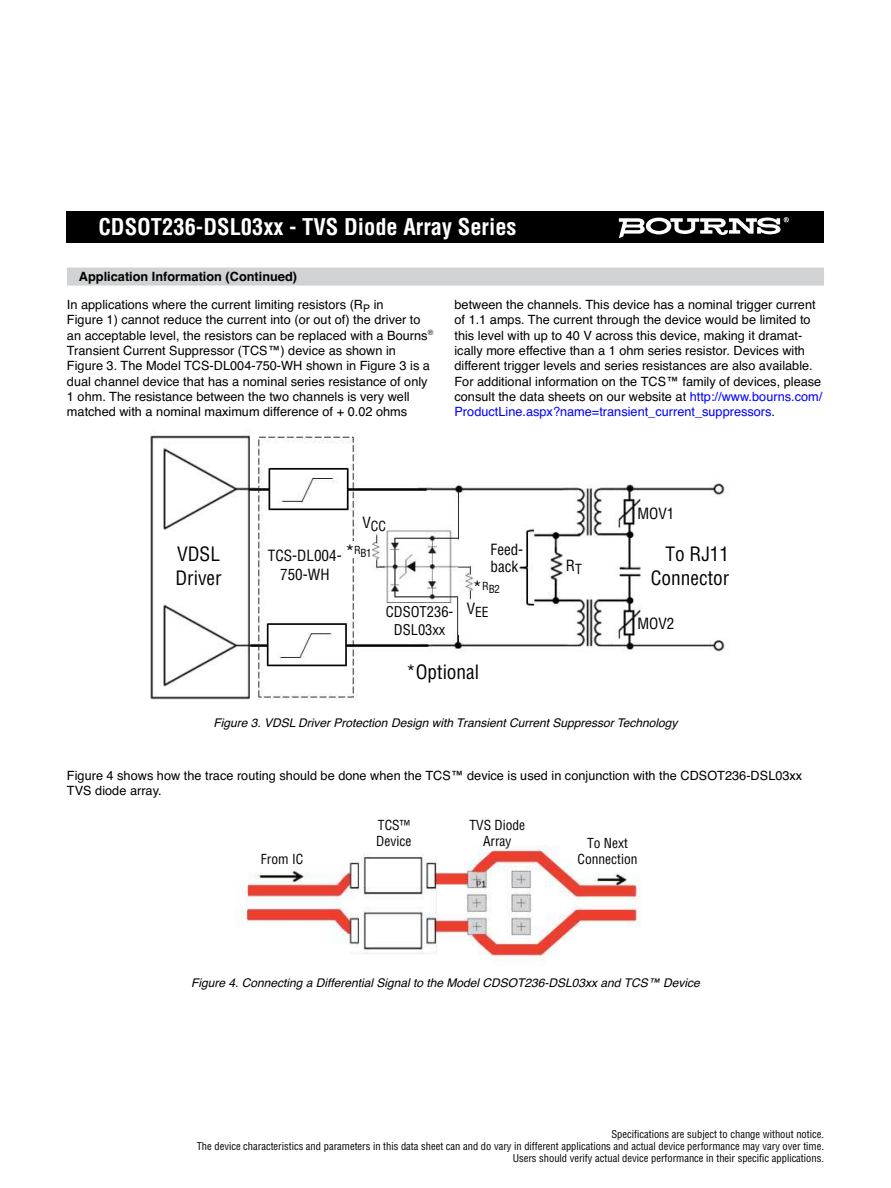
<style>
.page{position:relative;width:891px;height:1188px;background:#fff}
.page>*{position:absolute;margin:0;border:0;box-sizing:border-box;transform-origin:0 0}
.t1{font:700 condensed 22.5px "Helvetica";color:#fff}
.t2{font:condensed 19.35px/23.2px "Helvetica";color:#010202}
.t3{font:condensed 15.15px/18.1px "Helvetica";color:#010202;text-align:center}
.t4{font:condensed 14.55px/17.4px "Helvetica";color:#010202;text-align:center}
.t5{font:condensed 13.65px "Helvetica";color:#010202}
.t6{font:condensed 13.5px/16.2px "Helvetica";color:#010202;text-align:center}
.t7{font:12.75px/15.3px "Helvetica";color:#000}
.t8{font:700 12.75px "Helvetica";color:#000}
.t9{font:italic 12px "Helvetica";color:#000}
.t10{font:condensed 10.8px "Helvetica";letter-spacing:-.02em;color:#010202}
.t11{font:condensed 10.5px/12px "Helvetica";color:#000;text-align:right}
.s1{color:#00f}
.s2{font-size:19.35px}
</style>
<div class="page">
<img style="left:150px;top:432px;width:576px;height:268px">
<div style="left:348px;top:541px;width:9px;height:17px;background:#fff"></div>
<div style="left:67px;top:211px;width:757px;height:32px;background:#000"></div>
<svg style="left:619px;top:217px;width:170px;height:21px"></svg>
<div style="left:67px;top:268px;width:757px;height:18px;background:#d1d2d3"></div>
<img style="left:239px;top:845px;width:402px;height:116px">
<h1 class="t1" style="left:98px;top:218px;width:420px">CDSOT236-DSL03xx - TVS Diode Array Series</h1>
<p class="t8" style="left:79px;top:272px;width:220px">Application Information (Continued)</p>
<p class="t7" style="left:67px;top:298px;width:368px">In applications where the current limiting resistors (R<sub>P</sub> in<br>Figure 1) cannot reduce the current into (or out of) the driver to an acceptable level, the resistors can be replaced with a Bourns<sup>® </sup>Transient Current Suppressor (TCS™) device as shown in Figure 3. The Model TCS-DL004-750-WH shown in Figure 3 is a dual channel device that has a nominal series resistance of only 1 ohm. The resistance between the two channels is very well matched with a nominal maximum difference of + 0.02 ohms</p>
<p class="t7" style="left:454px;top:298px;width:369px">between the channels. This device has a nominal trigger current of 1.1 amps. The current through the device would be limited to this level with up to 40 V across this device, making it dramat&shy;ically more effective than a 1 ohm series resistor. Devices with different trigger levels and series resistances are also available.<br>For additional information on the TCS™ family of devices, please consult the data sheets on our website at <span class="s1">http://www.bourns.com/ ProductLine.aspx?name=transient_current_suppressors</span>.</p>
<p class="t5" style="left:362px;top:520px;width:25px"><sup>V</sup>CC</p>
<p class="t3" style="left:637px;top:506px;width:38px">MOV1</p>
<p class="t3" style="left:491px;top:542px;width:34px;line-height:17px;text-align:left">Feed&shy;back</p>
<p class="t10" style="left:345px;top:549px;width:28px"><span class="s2">*</span>RB1</p>
<h2 class="t2" style="left:175px;top:544px;width:48px">VDSL<br>Driver</h2>
<h2 class="t2" style="left:651px;top:544px;width:80px;text-align:right">To RJ11<br>Connector</h2>
<p class="t3" style="left:268px;top:548px;width:75px">TCS-DL004-<br>750-WH</p>
<p class="t3" style="left:566px;top:557px;width:18px">R<sub>T</sub></p>
<p class="t10" style="left:472px;top:585px;width:29px"><span class="s2">*</span>RB2</p>
<p class="t4" style="left:386px;top:604px;width:69px">CDSOT236-<br>DSL03xx</p>
<p class="t5" style="left:467px;top:607px;width:23px"><sup>V</sup>EE</p>
<h2 class="t2" style="left:406px;top:662px;width:75px">*Optional</h2>
<p class="t3" style="left:637px;top:616px;width:38px">MOV2</p>
<p class="t9" style="left:213px;top:719px;width:466px">Figure 3. VDSL Driver Protection Design with Transient Current Suppressor Technology</p>
<p class="t7" style="left:67px;top:769px;width:737px">Figure 4 shows how the trace routing should be done when the TCS™ device is used in conjunction with the CDSOT236-DSL03xx<br>TVS diode array.</p>
<p class="t6" style="left:261px;top:852px;width:44px">From IC</p>
<p class="t6" style="left:376px;top:818px;width:37px;text-align:left">TCS™<br>Device</p>
<p class="t6" style="left:469px;top:818px;width:57px">TVS Diode<br>Array</p>
<p class="t6" style="left:578px;top:836px;width:61px">To Next<br>Connection</p>
<p class="t9" style="left:191px;top:978px;width:510px">Figure 4. Connecting a Differential Signal to the Model CDSOT236-DSL03xx and TCS™ Device</p>
<p class="t11" style="left:197px;top:1129px;width:629px">Specifications are subject to change without notice.<br>The device characteristics and parameters in this data sheet can and do vary in different applications and actual device performance may vary over time.<br>Users should verify actual device performance in their specific applications.</p>
</div>
